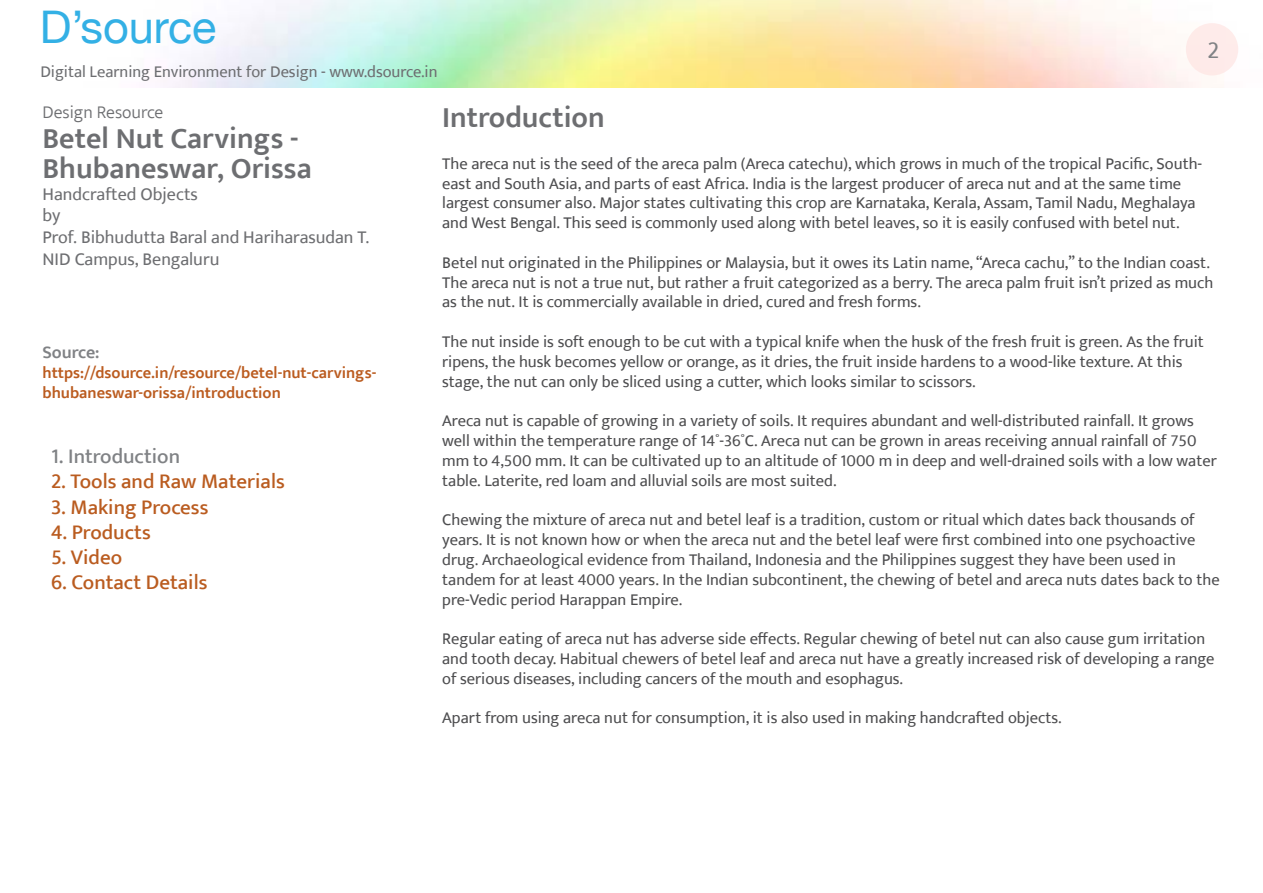
<style>
.page{position:relative;width:1263px;height:893px;background:#fff}
.page>*{position:absolute;margin:0;border:0;box-sizing:border-box;transform-origin:0 0}
.t1{font:45px "Helvetica Neue";color:#33b0e5}
.t2{font:600 30px/30px "Ek Mukta";color:#6d6e71}
.t3{font:24px "Ek Mukta";color:#808285}
.t4{font:500 21px "Ek Mukta";color:#ba5c20}
.t5{font:500 21px "Ek Mukta";color:#808285}
.t6{font:18px/21.6px "Ek Mukta";color:#6d6e71}
.t7{font:300 18px "Ek Mukta";color:#6d6e71}
.t8{font:600 18px "Ek Mukta";color:#808285}
.t9{font:16.5px/19.8px "Ek Mukta";color:#4d4d4f}
.t10{font:600 16.5px/19.8px "Ek Mukta";color:#bb5c20}
.t11{font:16.5px "Ek Mukta";color:#6d6e71}
</style>
<div class="page">
<div style="left:1186px;top:23px;width:52px;height:52px;background:#feebea;border-radius:50%"></div>
<h1 class="t1" style="left:40px;top:0;width:178px">D’source</h1>
<p class="t11" style="left:40px;top:62px;width:399px">Digital Learning Environment for Design - www.dsource.in</p>
<h3 class="t3" style="left:1207px;top:35px;width:13px">2</h3>
<p class="t7" style="left:43px;top:101px;width:122px">Design Resource</p>
<h2 class="t2" style="left:43px;top:123px;width:271px">Betel Nut Carvings -<br>Bhubaneswar, Orissa</h2>
<p class="t6" style="left:43px;top:183px;width:328px">Handcrafted Objects<br>by<br>Prof. Bibhudutta Baral and Hariharasudan T.<br>NID Campus, Bengaluru</p>
<p class="t8" style="left:43px;top:342px;width:59px">Source:</p>
<p class="t10" style="left:43px;top:363px;width:335px">https://dsource.in/resource/betel-nut-carvings&shy;bhubaneswar-orissa/introduction</p>
<p class="t5" style="left:51px;top:444px;width:131px">1. Introduction</p>
<p class="t4" style="left:51px;top:469px;width:235px">2. Tools and Raw Materials</p>
<p class="t4" style="left:51px;top:494px;width:159px">3. Making Process</p>
<p class="t4" style="left:51px;top:519px;width:101px">4. Products</p>
<p class="t4" style="left:51px;top:544px;width:73px">5. Video</p>
<p class="t4" style="left:51px;top:570px;width:158px">6. Contact Details</p>
<h2 class="t2" style="left:442px;top:102px;width:164px">Introduction</h2>
<p class="t9" style="left:442px;top:153px;width:761px">The areca nut is the seed of the areca palm (Areca catechu), which grows in much of the tropical Pacific, South&shy;east and South Asia, and parts of east Africa. India is the largest producer of areca nut and at the same time largest consumer also. Major states cultivating this crop are Karnataka, Kerala, Assam, Tamil Nadu, Meghalaya and West Bengal. This seed is commonly used along with betel leaves, so it is easily confused with betel nut.</p>
<p class="t9" style="left:442px;top:252px;width:773px">Betel nut originated in the Philippines or Malaysia, but it owes its Latin name, “Areca cachu,” to the Indian coast.<br>The areca nut is not a true nut, but rather a fruit categorized as a berry. The areca palm fruit isn’t prized as much as the nut. It is commercially available in dried, cured and fresh forms.</p>
<p class="t9" style="left:442px;top:331px;width:763px">The nut inside is soft enough to be cut with a typical knife when the husk of the fresh fruit is green. As the fruit ripens, the husk becomes yellow or orange, as it dries, the fruit inside hardens to a wood-like texture. At this stage, the nut can only be sliced using a cutter, which looks similar to scissors.</p>
<p class="t9" style="left:442px;top:411px;width:776px">Areca nut is capable of growing in a variety of soils. It requires abundant and well-distributed rainfall. It grows well within the temperature range of 14˚-36˚C. Areca nut can be grown in areas receiving annual rainfall of 750 mm to 4,500 mm. It can be cultivated up to an altitude of 1000 m in deep and well-drained soils with a low water table. Laterite, red loam and alluvial soils are most suited.</p>
<p class="t9" style="left:442px;top:510px;width:779px">Chewing the mixture of areca nut and betel leaf is a tradition, custom or ritual which dates back thousands of years. It is not known how or when the areca nut and the betel leaf were first combined into one psychoactive drug. Archaeological evidence from Thailand, Indonesia and the Philippines suggest they have been used in tandem for at least 4000 years. In the Indian subcontinent, the chewing of betel and areca nuts dates back to the pre-Vedic period Harappan Empire.</p>
<p class="t9" style="left:442px;top:628px;width:774px">Regular eating of areca nut has adverse side effects. Regular chewing of betel nut can also cause gum irritation and tooth decay. Habitual chewers of betel leaf and areca nut have a greatly increased risk of developing a range of serious diseases, including cancers of the mouth and esophagus.</p>
<p class="t9" style="left:442px;top:708px;width:621px">Apart from using areca nut for consumption, it is also used in making handcrafted objects.</p>
</div>
